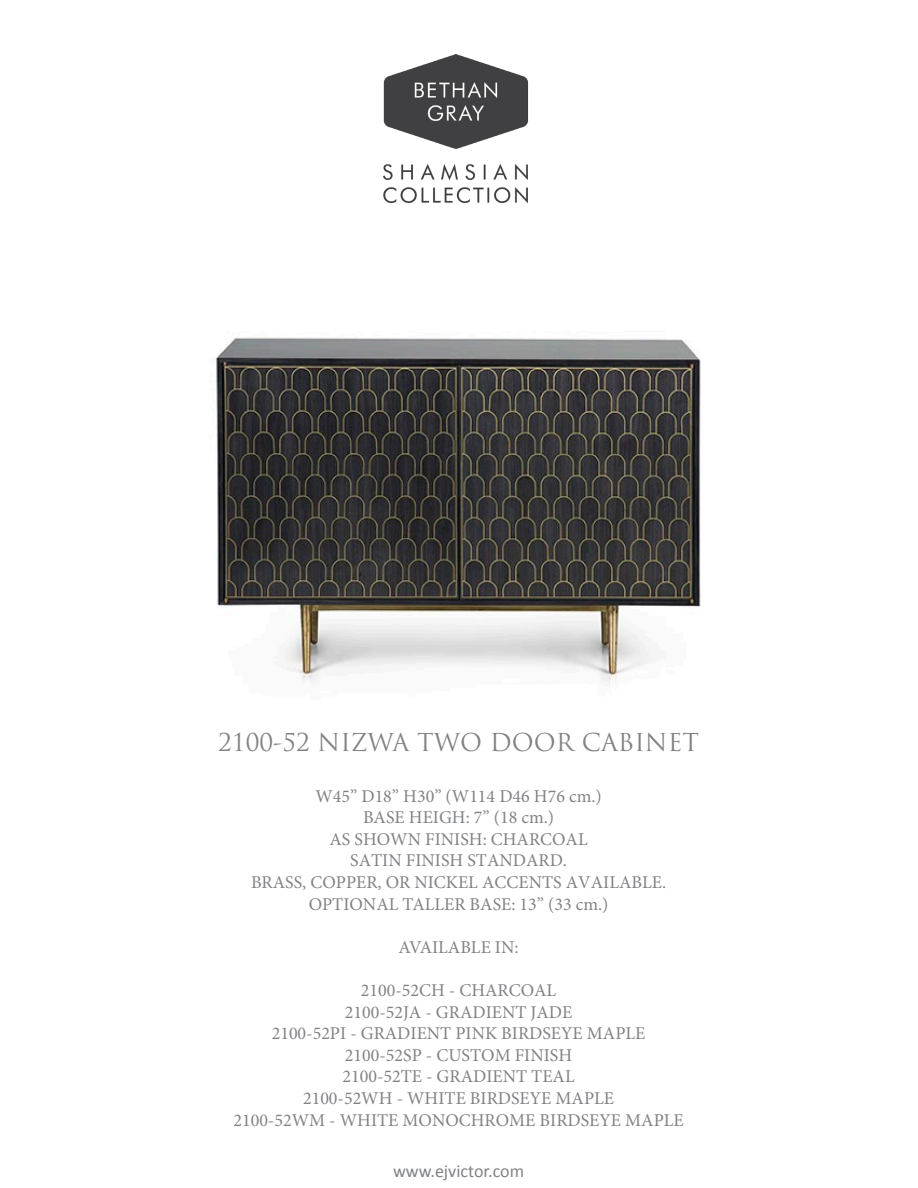
<style>
.page{position:relative;width:918px;height:1188px;background:#fff}
.page>*{position:absolute;margin:0;border:0;box-sizing:border-box;transform-origin:0 0}
.t1{font:24px "Trajan Pro";color:#808285}
.t2{font:18px/21.6px "Minion Pro";color:#808285;text-align:center}
.t3{font:18px "Calibri";color:#808285}
</style>
<div class="page">
<img style="left:383px;top:54px;width:146px;height:150px">
<img style="left:216px;top:337px;width:485px;height:348px">
<p class="t1" style="left:218px;top:727px;width:482px">2100-52 NIZWA TWO DOOR CABINET</p>
<p class="t2" style="left:251px;top:785px;width:417px">W45” D18” H30” (W114 D46 H76 cm.)<br>BASE HEIGH: 7” (18 cm.)<br>AS SHOWN FINISH: CHARCOAL<br>SATIN FINISH STANDARD.<br>BRASS, COPPER, OR NICKEL ACCENTS AVAILABLE.<br>OPTIONAL TALLER BASE: 13” (33 cm.)</p>
<p class="t2" style="left:399px;top:936px;width:122px">AVAILABLE IN:</p>
<p class="t2" style="left:233px;top:980px;width:452px">2100-52CH - CHARCOAL<br>2100-52JA - GRADIENT JADE<br>2100-52PI - GRADIENT PINK BIRDSEYE MAPLE<br>2100-52SP - CUSTOM FINISH<br>2100-52TE - GRADIENT TEAL<br>2100-52WH - WHITE BIRDSEYE MAPLE<br>2100-52WM - WHITE MONOCHROME BIRDSEYE MAPLE</p>
<p class="t3" style="left:393px;top:1160px;width:133px">www.ejvictor.com</p>
</div>
